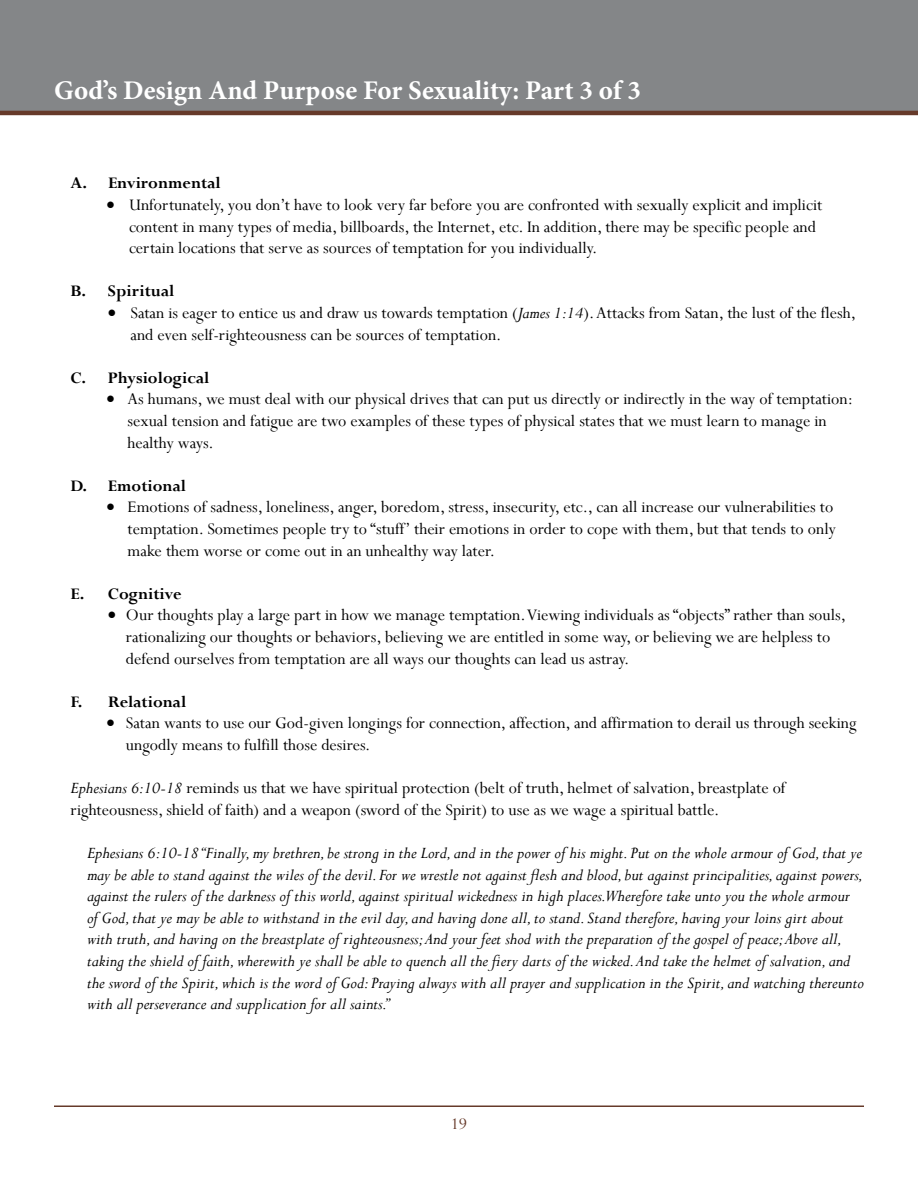
<style>
.page{position:relative;width:918px;height:1188px;background:#fff}
.page>*{position:absolute;margin:0;border:0;box-sizing:border-box;transform-origin:0 0}
.t1{font:700 27px "Minion Pro";color:#fff}
.t2{font:18px/21.6px "Perpetua";color:#000}
.t3{font:italic 18px/21.6px "Perpetua";color:#000}
.t4{font:700 18px "Perpetua";color:#000}
.t5{font:18px "Perpetua";color:#663a2a}
.s1{font-style:italic}
</style>
<div class="page">
<div style="left:0;top:0;width:918px;height:113px;background:#848688"></div>
<hr style="left:54px;top:1106px;width:810px;height:1px;background:#663a2a">
<hr style="left:0;top:111px;width:918px;height:4px;background:#663a2a">
<h1 class="t1" style="left:54px;top:71px;width:589px">God’s Design And Purpose For Sexuality: Part 3 of 3</h1>
<p class="t4" style="left:71px;top:172px;width:152px">A. Environmental</p>
<p class="t2" style="left:129px;top:194px;width:695px;text-indent:-22px">• Unfortunately, you don’t have to look very far before you are confronted with sexually explicit and implicit content in many types of media, billboards, the Internet, etc. In addition, there may be specific people and certain locations that serve as sources of temptation for you individually.</p>
<p class="t4" style="left:71px;top:280px;width:106px">B. Spiritual</p>
<p class="t2" style="left:130px;top:302px;width:727px;text-indent:-22px">• Satan is eager to entice us and draw us towards temptation (<span class="s1">James 1:14</span>). Attacks from Satan, the lust of the flesh, and even self-righteousness can be sources of temptation.</p>
<p class="t4" style="left:71px;top:366px;width:140px">C. Physiological</p>
<p class="t2" style="left:128px;top:388px;width:727px;text-indent:-21px">• As humans, we must deal with our physical drives that can put us directly or indirectly in the way of temptation: sexual tension and fatigue are two examples of these types of physical states that we must learn to manage in healthy ways.</p>
<p class="t4" style="left:71px;top:474px;width:117px">D. Emotional</p>
<p class="t2" style="left:128px;top:496px;width:710px;text-indent:-21px">• Emotions of sadness, loneliness, anger, boredom, stress, insecurity, etc., can all increase our vulnerabilities to temptation. Sometimes people try to “stuff’ their emotions in order to cope with them, but that tends to only make them worse or come out in an unhealthy way later.</p>
<p class="t4" style="left:71px;top:582px;width:113px">E. Cognitive</p>
<p class="t2" style="left:126px;top:604px;width:722px;text-indent:-18px">• Our thoughts play a large part in how we manage temptation. Viewing individuals as “objects” rather than souls, rationalizing our thoughts or behaviors, believing we are entitled in some way, or believing we are helpless to defend ourselves from temptation are all ways our thoughts can lead us astray.</p>
<p class="t4" style="left:71px;top:690px;width:117px">F. Relational</p>
<p class="t2" style="left:126px;top:712px;width:732px;text-indent:-19px">• Satan wants to use our God-given longings for connection, affection, and affirmation to derail us through seeking ungodly means to fulfill those desires.</p>
<p class="t2" style="left:71px;top:777px;width:717px"><span class="s1">Ephesians 6:10-18</span> reminds us that we have spiritual protection (belt of truth, helmet of salvation, breastplate of righteousness, shield of faith) and a weapon (sword of the Spirit) to use as we wage a spiritual battle.</p>
<p class="t3" style="left:87px;top:841px;width:778px">Ephesians 6:10-18 “Finally, my brethren, be strong in the Lord, and in the power of his might. Put on the whole armour of God, that ye may be able to stand against the wiles of the devil. For we wrestle not against flesh and blood, but against principalities, against powers, against the rulers of the darkness of this world, against spiritual wickedness in high places.Wherefore take unto you the whole armour of God, that ye may be able to withstand in the evil day, and having done all, to stand. Stand therefore, having your loins girt about with truth, and having on the breastplate of righteousness; And your feet shod with the preparation of the gospel of peace; Above all, taking the shield of faith, wherewith ye shall be able to quench all the fiery darts of the wicked. And take the helmet of salvation, and the sword of the Spirit, which is the word of God: Praying always with all prayer and supplication in the Spirit, and watching thereunto with all perseverance and supplication for all saints.”</p>
<p class="t5" style="left:451px;top:1112px;width:18px">19</p>
</div>
